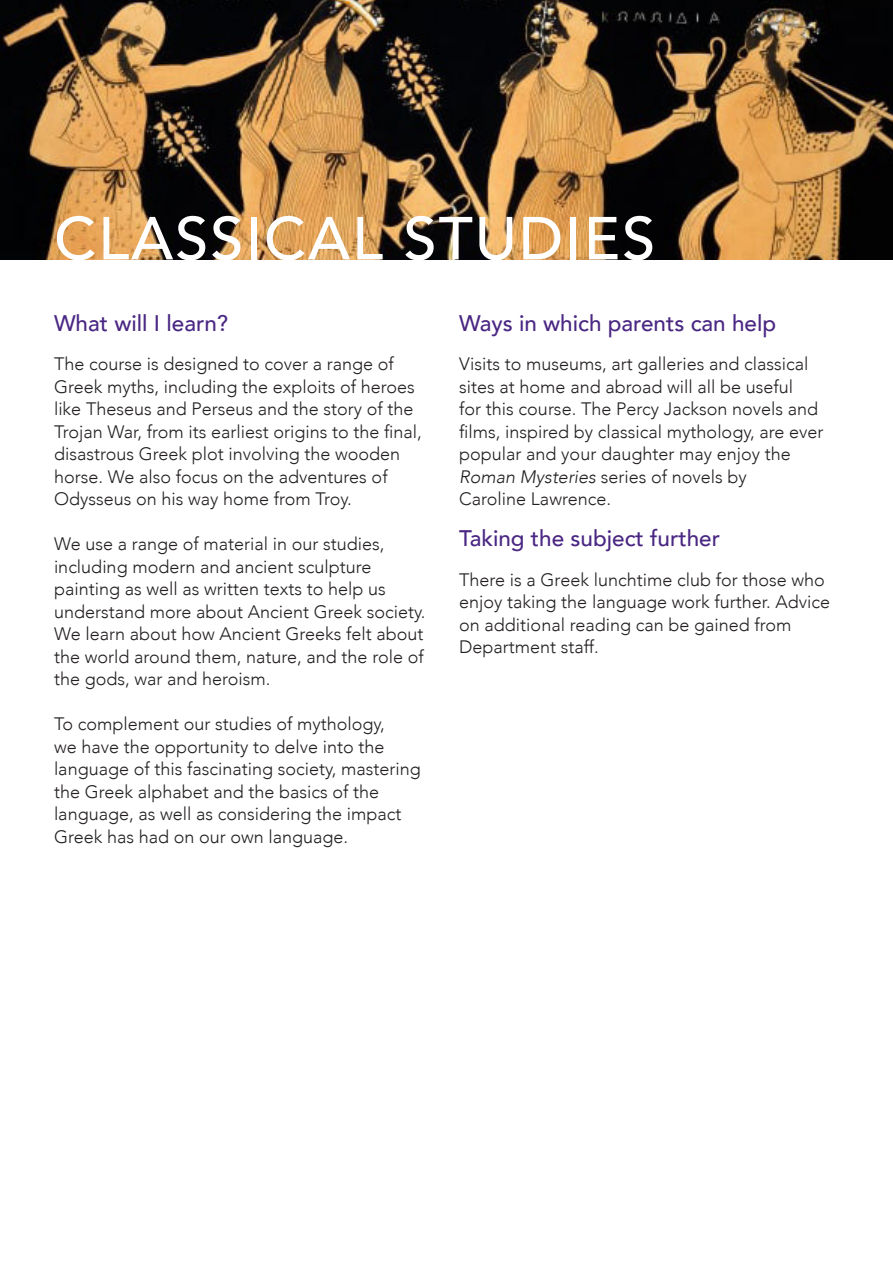
<style>
.page{position:relative;width:893px;height:1263px;background:#fff}
.page>*{position:absolute;margin:0;border:0;box-sizing:border-box;transform-origin:0 0}
.heading{font:500 60px "Avenir";letter-spacing:.03em;color:#fff}
.t1{font:500 22.5px "Avenir";color:#4a2783}
.t2{font:300 18px/22.5px "Avenir";color:#231f20}
.s1{font-style:italic}
</style>
<div class="page">
<img style="left:0;top:0;width:893px;height:259px">
<p class="heading" style="left:54px;top:187px;width:603px">CLASSICAL STUDIES</p>
<p class="t1" style="left:54px;top:303px;width:176px">What will I learn?</p>
<p class="t2" style="left:54px;top:353px;width:369px">The course is designed to cover a range of Greek myths, including the exploits of heroes like Theseus and Perseus and the story of the Trojan War, from its earliest origins to the final, disastrous Greek plot involving the wooden horse. We also focus on the adventures of Odysseus on his way home from Troy.</p>
<p class="t2" style="left:54px;top:533px;width:373px">We use a range of material in our studies, including modern and ancient sculpture painting as well as written texts to help us understand more about Ancient Greek society.<br>We learn about how Ancient Greeks felt about the world around them, nature, and the role of the gods, war and heroism.</p>
<p class="t2" style="left:54px;top:713px;width:368px">To complement our studies of mythology,<br>we have the opportunity to delve into the language of this fascinating society, mastering the Greek alphabet and the basics of the language, as well as considering the impact Greek has had on our own language.</p>
<p class="t1" style="left:459px;top:303px;width:318px">Ways in which parents can help</p>
<p class="t2" style="left:459px;top:353px;width:366px">Visits to museums, art galleries and classical sites at home and abroad will all be useful<br>for this course. The Percy Jackson novels and films, inspired by classical mythology, are ever popular and your daughter may enjoy the <span class="s1">Roman Mysteries</span> series of novels by<br>Caroline Lawrence.</p>
<p class="t1" style="left:459px;top:519px;width:262px">Taking the subject further</p>
<p class="t2" style="left:459px;top:568px;width:372px">There is a Greek lunchtime club for those who enjoy taking the language work further. Advice on additional reading can be gained from Department staff.</p>
</div>
